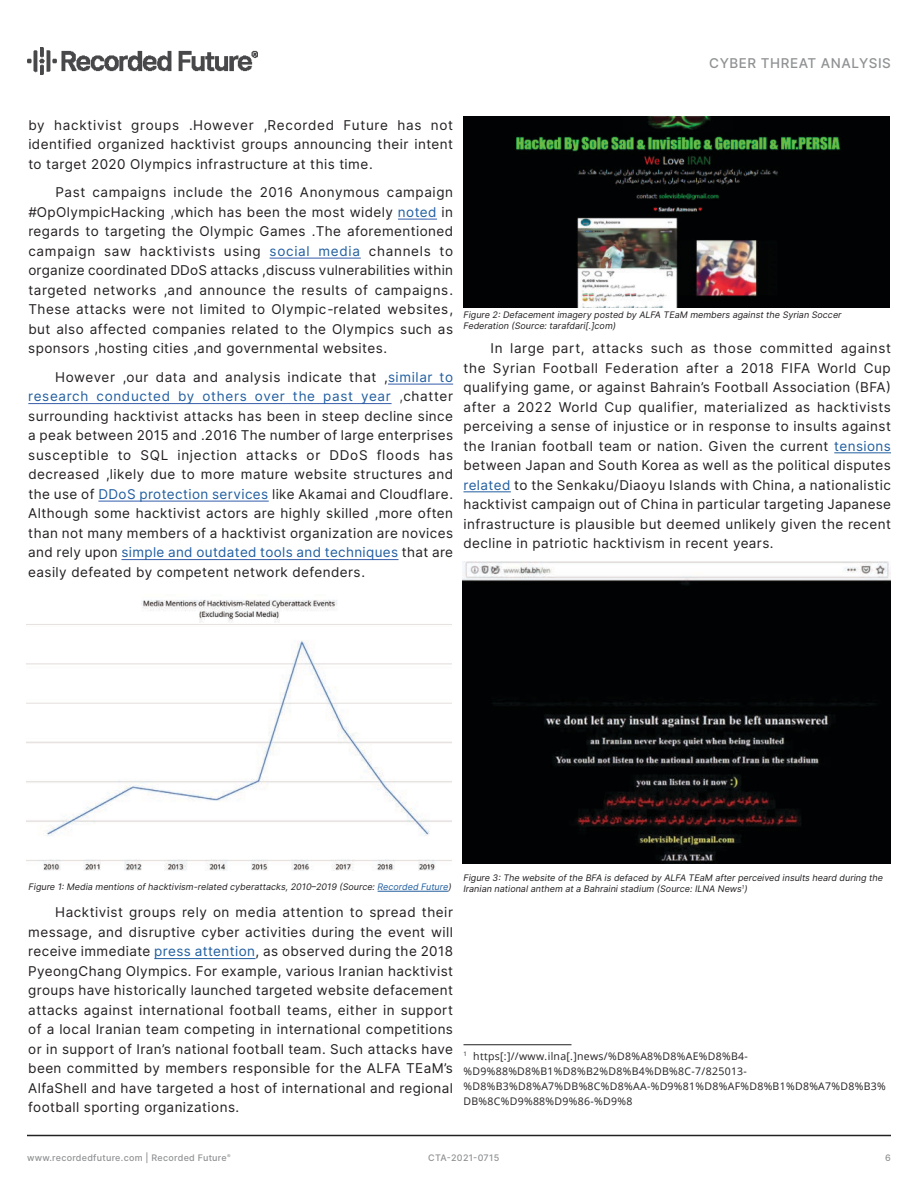
<style>
.page{position:relative;width:918px;height:1188px;background:#fff}
.page>*{position:absolute;margin:0;border:0;box-sizing:border-box;transform-origin:0 0}
.t1{font:13.5px/19.5px "Inter";letter-spacing:.03em;color:#231f20;text-align:justify}
.t2{font:500 13.5px "Inter";letter-spacing:.04em;color:#8f9193}
.t3{font:10.5px/15px "Open Sans";letter-spacing:.03em;color:#231f20}
.t4{font:italic 9px/10.8px "Inter";color:#231f20}
.t5{font:500 9px "Inter";letter-spacing:.03em;color:#8f9193}
.s1{color:#404141}
.s2{color:#215e9f}
</style>
<div class="page">
<hr style="left:27px;top:1135px;width:864px;height:1px;background:#222">
<hr style="left:398px;top:219px;width:39px;height:1px;background:#355caa">
<hr style="left:270px;top:258px;width:91px;height:1px;background:#355caa">
<hr style="left:388px;top:384px;width:65px;height:1px;background:#355caa">
<hr style="left:28px;top:403px;width:364px;height:1px;background:#355caa">
<hr style="left:98px;top:501px;width:171px;height:1px;background:#355caa">
<hr style="left:121px;top:559px;width:278px;height:1px;background:#355caa">
<hr style="left:154px;top:958px;width:102px;height:1px;background:#215e9f">
<hr style="left:834px;top:452px;width:57px;height:1px;background:#215e9f">
<hr style="left:464px;top:491px;width:47px;height:1px;background:#215e9f">
<hr style="left:464px;top:1044px;width:108px;height:1px;background:#231f20">
<img style="left:462px;top:561px;width:429px;height:303px">
<img style="left:27px;top:599px;width:425px;height:272px">
<hr style="left:378px;top:891px;width:70px;height:1px;background:#215e9f">
<img style="left:464px;top:117px;width:426px;height:190px">
<img style="left:27px;top:47px;width:230px;height:28px">
<p class="t2" style="left:709px;top:54px;width:183px">CYBER THREAT ANALYSIS</p>
<p class="t1" style="left:28px;top:115px;width:426px">by hacktivist groups .However ,Recorded Future has not identified organized hacktivist groups announcing their intent to target 2020 Olympics infrastructure at this time.</p>
<p class="t1" style="left:28px;top:182px;width:426px;text-indent:27px">Past campaigns include the 2016 Anonymous campaign #OpOlympicHacking <span class="s1">,</span>which has been the most widely <span class="s2">noted</span> in regards to targeting the Olympic Games .The aforementioned campaign saw hacktivists using <span class="s2">social media</span> channels to organize coordinated DDoS attacks ,discuss vulnerabilities within targeted networks ,and announce the results of campaigns.<br>These attacks were not limited to Olympic-related websites, but also affected companies related to the Olympics such as sponsors ,hosting cities ,and governmental websites.</p>
<p class="t1" style="left:28px;top:367px;width:426px;text-indent:27px">However ,our data and analysis indicate that ,<span class="s2">similar to research conducted by others over the past year</span> <span class="s1">,</span>chatter surrounding hacktivist attacks has been in steep decline since a peak between 2015 and .2016 The number of large enterprises susceptible to SQL injection attacks or DDoS floods has decreased ,likely due to more mature website structures and the use of <span class="s2">DDoS protection services</span> like Akamai and Cloudflare.<br>Although some hacktivist actors are highly skilled ,more often than not many members of a hacktivist organization are novices and rely upon <span class="s2">simple and outdated tools and techniques</span> that are easily defeated by competent network defenders.</p>
<p class="t4" style="left:464px;top:309px;width:380px">Figure 2: Defacement imagery posted by ALFA TEaM members against the Syrian Soccer<br>Federation (Source: tarafdari[.]com)</p>
<p class="t1" style="left:464px;top:338px;width:429px;text-indent:27px">In large part, attacks such as those committed against the Syrian Football Federation after a 2018 FIFA World Cup qualifying game, or against Bahrain’s Football Association (BFA) after a 2022 World Cup qualifier, materialized as hacktivists perceiving a sense of injustice or in response to insults against the Iranian football team or nation. Given the current <span class="s2">tensions </span>between Japan and South Korea as well as the political disputes <span class="s2">related</span> to the Senkaku/Diaoyu Islands with China, a nationalistic hacktivist campaign out of China in particular targeting Japanese infrastructure is plausible but deemed unlikely given the recent decline in patriotic hacktivism in recent years.</p>
<p class="t4" style="left:29px;top:881px;width:424px">Figure 1: Media mentions of hacktivism-related cyberattacks, 2010–2019 (Source: <span class="s2">Recorded Future</span>)</p>
<p class="t1" style="left:28px;top:902px;width:426px;text-indent:27px">Hacktivist groups rely on media attention to spread their message, and disruptive cyber activities during the event will receive immediate <span class="s2">press attention</span>, as observed during the 2018<br>PyeongChang Olympics. For example, various Iranian hacktivist groups have historically launched targeted website defacement attacks against international football teams, either in support of a local Iranian team competing in international competitions or in support of Iran’s national football team. Such attacks have been committed by members responsible for the ALFA TEaM’s AlfaShell and have targeted a host of international and regional football sporting organizations.</p>
<p class="t4" style="left:464px;top:872px;width:421px">Figure 3: The website of the BFA is defaced by ALFA TEaM after perceived insults heard during the<br>Iranian national anthem at a Bahraini stadium (Source: ILNA News<sup>1</sup>)</p>
<p class="t3" style="left:463px;top:1048px;width:424px"><sup>1</sup> https[:]//www.ilna[.]news/%D8%A8%D8%AE%D8%B4- %D9%88%D8%B1%D8%B2%D8%B4%DB%8C-7/825013- %D8%B3%D8%A7%DB%8C%D8%AA-%D9%81%D8%AF%D8%B1%D8%A7%D8%B3% DB%8C%D9%88%D9%86-%D9%8</p>
<p class="t5" style="left:27px;top:1151px;width:205px">www.recordedfuture.com | Recorded Future<sup>®</sup></p>
<p class="t5" style="left:428px;top:1151px;width:73px">CTA-2021-0715</p>
<p class="t5" style="left:885px;top:1151px;width:7px">6</p>
</div>
